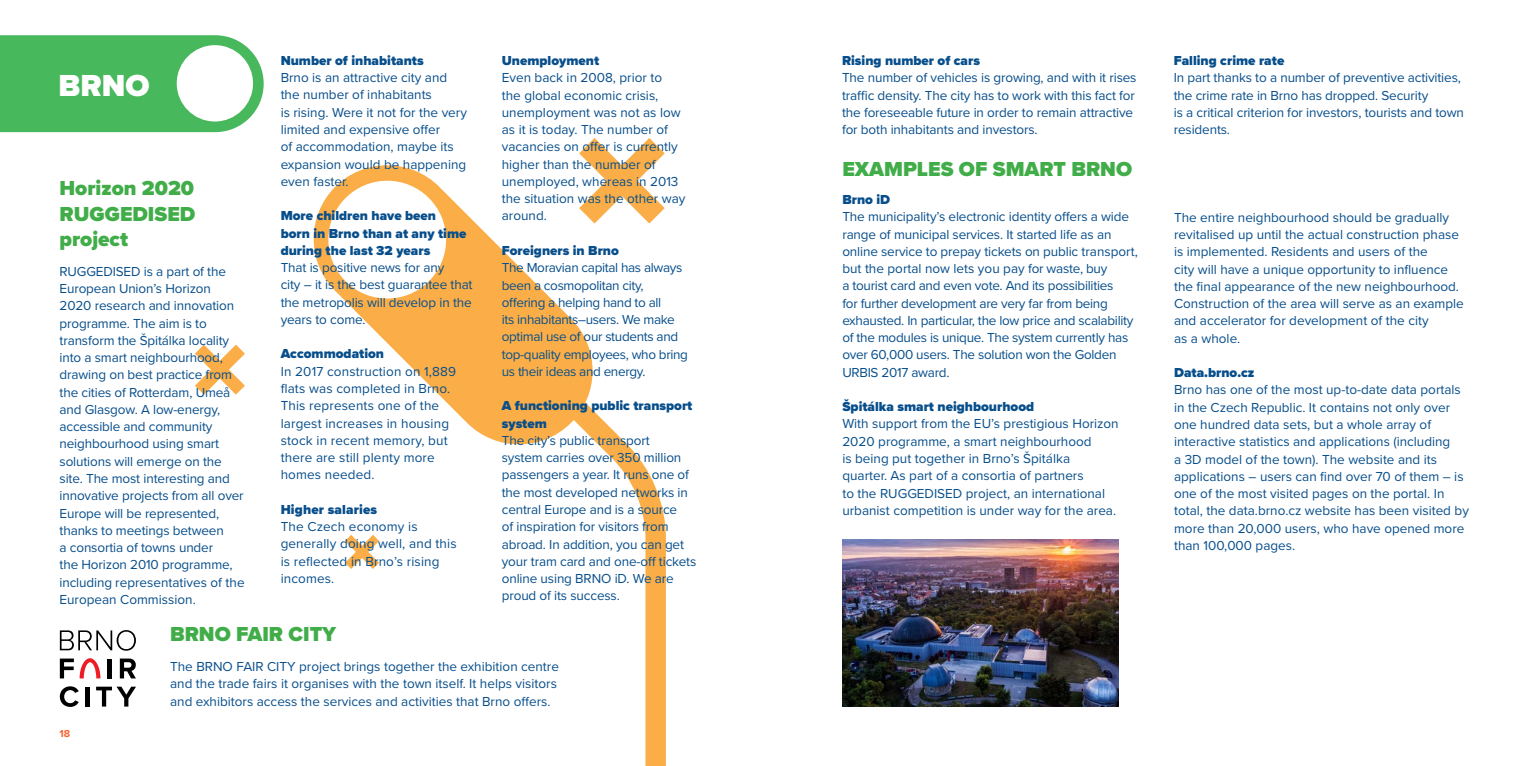
<style>
.page{position:relative;width:1531px;height:766px;background:#fff}
.page>*{position:absolute;margin:0;border:0;box-sizing:border-box;transform-origin:0 0}
.t1{font:900 31.5px "Proxima Nova";color:#fff}
.t2{font:900 21px/25.2px "Proxima Nova";color:#41ad49;text-align:justify}
.t3{font:13.5px/17.2px "Proxima Nova";color:#074e8b}
.t4{font:13.5px/17.2px "Proxima Nova";letter-spacing:-.02em;color:#074e8b}
.t5{font:900 13.5px/17.2px "Proxima Nova";color:#074e8b}
.t6{font:13.5px/17.2px "Proxima Nova";letter-spacing:-.025em;color:#074e8b}
.t7{font:700 10.5px "Proxima Nova";color:#f26534}
</style>
<div class="page">
<svg style="left:600px;top:417px;width:66px;height:348px"></svg>
<svg style="left:313px;top:165px;width:287px;height:281px"></svg>
<svg style="left:323px;top:175px;width:129px;height:129px"></svg>
<svg style="left:556px;top:138px;width:109px;height:108px"></svg>
<svg style="left:195px;top:344px;width:50px;height:51px"></svg>
<svg style="left:345px;top:535px;width:34px;height:34px"></svg>
<svg style="left:0;top:35px;width:264px;height:98px"></svg>
<div style="left:177px;top:45px;width:76px;height:76px;background:#fff;border-radius:50%"></div>
<svg style="left:60px;top:630px;width:76px;height:20px"></svg>
<svg style="left:60px;top:658px;width:14px;height:20px"></svg>
<hr style="left:108px;top:658px;width:4px;height:20px;background:#000">
<svg style="left:120px;top:658px;width:16px;height:20px"></svg>
<svg style="left:60px;top:686px;width:19px;height:20px"></svg>
<div style="left:85px;top:686px;width:5px;height:20px;background:#000"></div>
<svg style="left:96px;top:686px;width:40px;height:20px"></svg>
<svg style="left:80px;top:658px;width:20px;height:20px"></svg>
<img style="left:842px;top:539px;width:276px;height:167px">
<h1 class="t1" style="left:58px;top:62px;width:93px">BRNO</h1>
<h2 class="t2" style="left:60px;top:175px;width:137px">Horizon 2020<br>RUGGEDISED project</h2>
<p class="t3" style="left:60px;top:262px;width:187px">RUGGEDISED is a part of the<br>European Union’s Horizon<br>2020 research and innovation programme. The aim is to transform the Špitálka locality into a smart neighbourhood, drawing on best practice from the cities of Rotterdam, Umeå and Glasgow. A low-energy, accessible and community neighbourhood using smart solutions will emerge on the site. The most interesting and innovative projects from all over<br>Europe will be represented, thanks to meetings between<br>a consortia of towns under<br>the Horizon 2010 programme, including representatives of the<br>European Commission.</p>
<p class="t5" style="left:281px;top:52px;width:144px">Number of inhabitants</p>
<p class="t3" style="left:281px;top:68px;width:188px">Brno is an attractive city and the number of inhabitants<br>is rising. Were it not for the very limited and expensive offer<br>of accommodation, maybe its expansion would be happening even faster.</p>
<p class="t5" style="left:281px;top:207px;width:187px">More children have been born in Brno than at any time during the last 32 years</p>
<p class="t3" style="left:281px;top:258px;width:193px">That is positive news for any<br>city – it is the best guarantee that the metropolis will develop in the years to come.</p>
<p class="t5" style="left:281px;top:345px;width:105px">Accommodation</p>
<p class="t3" style="left:281px;top:362px;width:177px">In 2017 construction on 1,889 flats was completed in Brno.<br>This represents one of the largest increases in housing stock in recent memory, but there are still plenty more homes needed.</p>
<p class="t5" style="left:281px;top:500px;width:98px">Higher salaries</p>
<p class="t3" style="left:281px;top:517px;width:177px">The Czech economy is generally doing well, and this is reflected in Brno’s rising incomes.</p>
<p class="t5" style="left:502px;top:52px;width:99px">Unemployment</p>
<p class="t3" style="left:502px;top:69px;width:185px">Even back in 2008, prior to<br>the global economic crisis, unemployment was not as low as it is today. The number of vacancies on offer is currently higher than the number of unemployed, whereas in 2013 the situation was the other way around.</p>
<p class="t5" style="left:502px;top:242px;width:119px">Foreigners in Brno</p>
<p class="t6" style="left:502px;top:258px;width:188px">The Moravian capital has always been a cosmopolitan city, offering a helping hand to all<br>its inhabitants–users. We make optimal use of our students and top-quality employees, who bring us their ideas and energy.</p>
<p class="t5" style="left:502px;top:397px;width:192px">A functioning public transport system</p>
<p class="t3" style="left:502px;top:431px;width:196px">The city’s public transport<br>system carries over 350 million passengers a year. It runs one of the most developed networks in central Europe and is a source<br>of inspiration for visitors from abroad. In addition, you can get your tram card and one-off tickets online using BRNO iD. We are proud of its success.</p>
<p class="t7" style="left:60px;top:725px;width:12px">18</p>
<h2 class="t2" style="left:170px;top:621px;width:168px">BRNO FAIR CITY</h2>
<p class="t3" style="left:170px;top:657px;width:390px">The BRNO FAIR CITY project brings together the exhibition centre and the trade fairs it organises with the town itself. It helps visitors and exhibitors access the services and activities that Brno offers.</p>
<p class="t5" style="left:842px;top:52px;width:140px">Rising number of cars</p>
<p class="t3" style="left:842px;top:69px;width:296px">The number of vehicles is growing, and with it rises traffic density. The city has to work with this fact for the foreseeable future in order to remain attractive for both inhabitants and investors.</p>
<h2 class="t2" style="left:842px;top:157px;width:291px">EXAMPLES OF SMART BRNO</h2>
<p class="t5" style="left:842px;top:191px;width:49px">Brno iD</p>
<p class="t4" style="left:842px;top:207px;width:297px">The municipality’s electronic identity offers a wide range of municipal services. It started life as an online service to prepay tickets on public transport, but the portal now lets you pay for waste, buy<br>a tourist card and even vote. And its possibilities<br>for further development are very far from being exhausted. In particular, the low price and scalability of the modules is unique. The system currently has over 60,000 users. The solution won the Golden URBIS 2017 award.</p>
<p class="t5" style="left:842px;top:398px;width:193px">Špitálka smart neighbourhood</p>
<p class="t3" style="left:842px;top:414px;width:278px">With support from the EU’s prestigious Horizon 2020 programme, a smart neighbourhood<br>is being put together in Brno’s Špitálka<br>quarter. As part of a consortia of partners<br>to the RUGGEDISED project, an international urbanist competition is under way for the area.</p>
<p class="t5" style="left:1174px;top:52px;width:112px">Falling crime rate</p>
<p class="t3" style="left:1174px;top:69px;width:292px">In part thanks to a number of preventive activities, the crime rate in Brno has dropped. Security<br>is a critical criterion for investors, tourists and town residents.</p>
<p class="t3" style="left:1174px;top:208px;width:291px">The entire neighbourhood should be gradually revitalised up until the actual construction phase is implemented. Residents and users of the<br>city will have a unique opportunity to influence the final appearance of the new neighbourhood.<br>Construction of the area will serve as an example and accelerator for development of the city<br>as a whole.</p>
<p class="t5" style="left:1174px;top:364px;width:82px">Data.brno.cz</p>
<p class="t3" style="left:1174px;top:380px;width:296px">Brno has one of the most up-to-date data portals in the Czech Republic. It contains not only over one hundred data sets, but a whole array of interactive statistics and applications (including<br>a 3D model of the town). The website and its applications – users can find over 70 of them – is one of the most visited pages on the portal. In total, the data.brno.cz website has been visited by more than 20,000 users, who have opened more than 100,000 pages.</p>
</div>
